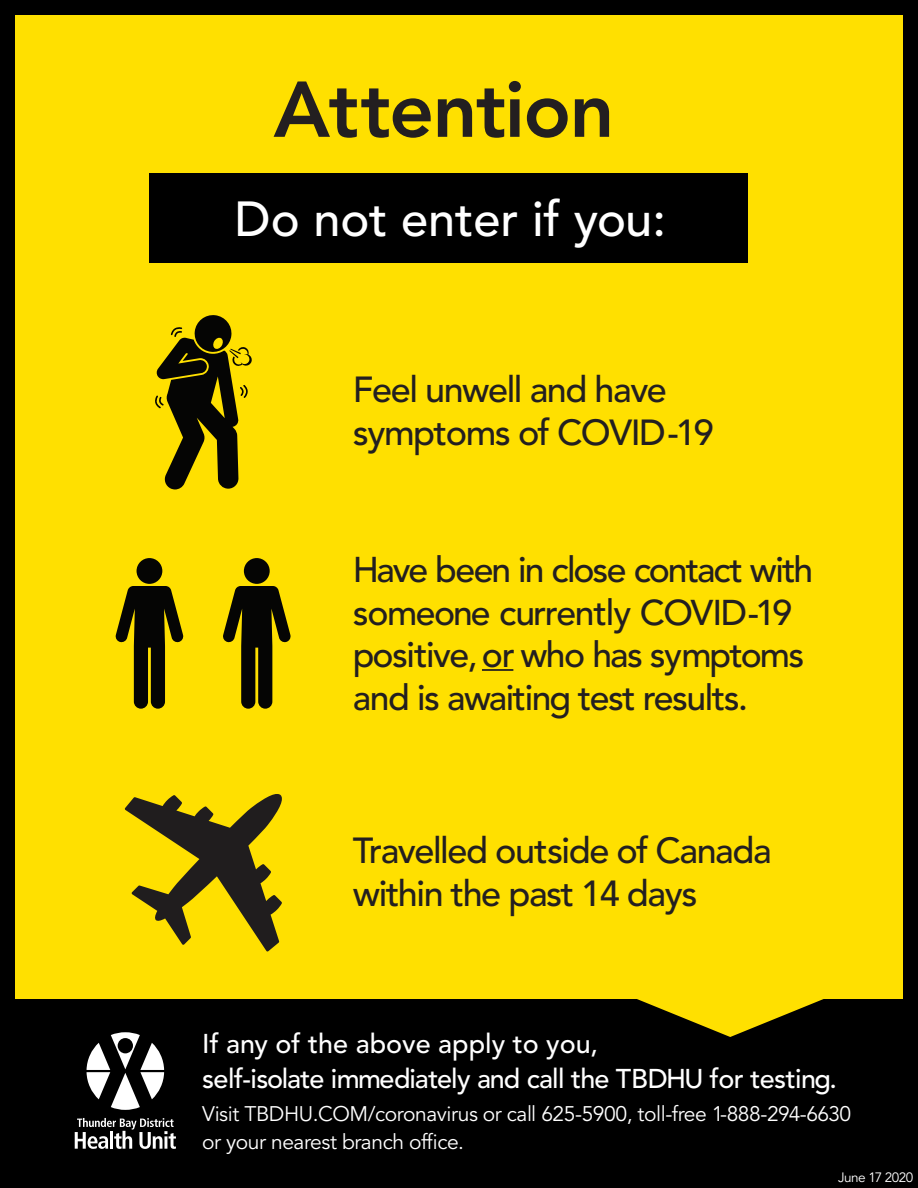
<style>
.page{position:relative;width:918px;height:1188px;background:#ffe000}
.page>*{position:absolute;margin:0;border:0;box-sizing:border-box;transform-origin:0 0}
.t1{font:800 78.15px "Avenir LT Std";letter-spacing:-.02em;color:#231f20}
.t2{font:500 48.9px "Avenir LT Std";color:#fff}
.t3{font:500 36px/43.2px "Avenir LT Std";letter-spacing:-.04em;color:#231f20}
.t4{font:500 35.55px/42.6px "Avenir LT Std";letter-spacing:-.04em;color:#231f20}
.t5{font:500 27px/35.4px "Avenir LT Std";letter-spacing:-.02em;color:#fff}
.t6{font:21px/28.2px "Avenir LT Std";letter-spacing:-.02em;color:#fff}
.t7{font:13.5px "Avenir LT Std";letter-spacing:-.04em;color:#fff}
</style>
<div class="page">
<div style="left:0;top:999px;width:918px;height:189px;background:#000"></div>
<div style="left:0;top:0;width:918px;height:1183px;border:15px solid #000"></div>
<svg style="left:637px;top:999px;width:187px;height:38px"></svg>
<div style="left:149px;top:174px;width:599px;height:89px;background:#000"></div>
<svg style="left:155px;top:315px;width:97px;height:174px"></svg>
<svg style="left:223px;top:586px;width:68px;height:123px"></svg>
<div style="left:244px;top:558px;width:26px;height:26px;background:#050504;border-radius:50%"></div>
<svg style="left:116px;top:586px;width:68px;height:123px"></svg>
<div style="left:137px;top:558px;width:25px;height:26px;background:#050504;border-radius:50%"></div>
<svg style="left:125px;top:794px;width:157px;height:157px"></svg>
<svg style="left:87px;top:1032px;width:77px;height:78px"></svg>
<svg style="left:75px;top:1118px;width:101px;height:31px"></svg>
<hr style="left:482px;top:669px;width:31px;height:2px;background:#231f20">
<p class="t1" style="left:274px;top:63px;width:342px">Attention</p>
<p class="t2" style="left:235px;top:190px;width:433px">Do not enter if you:</p>
<p class="t3" style="left:353px;top:368px;width:362px">Feel unwell and have symptoms of COVID-19</p>
<p class="t4" style="left:353px;top:549px;width:462px">Have been in close contact with someone currently COVID-19 positive, or who has symptoms and is awaiting test results.</p>
<p class="t3" style="left:353px;top:830px;width:420px">Travelled outside of Canada within the past 14 days</p>
<p class="t5" style="left:202px;top:1026px;width:636px">If any of the above apply to you,<br>self-isolate immediately and call the TBDHU for testing.</p>
<p class="t6" style="left:202px;top:1100px;width:650px">Visit TBDHU.COM/coronavirus or call 625-5900, toll-free 1-888-294-6630 or your nearest branch office.</p>
<p class="t7" style="left:838px;top:1169px;width:77px">June 17 2020</p>
</div>
